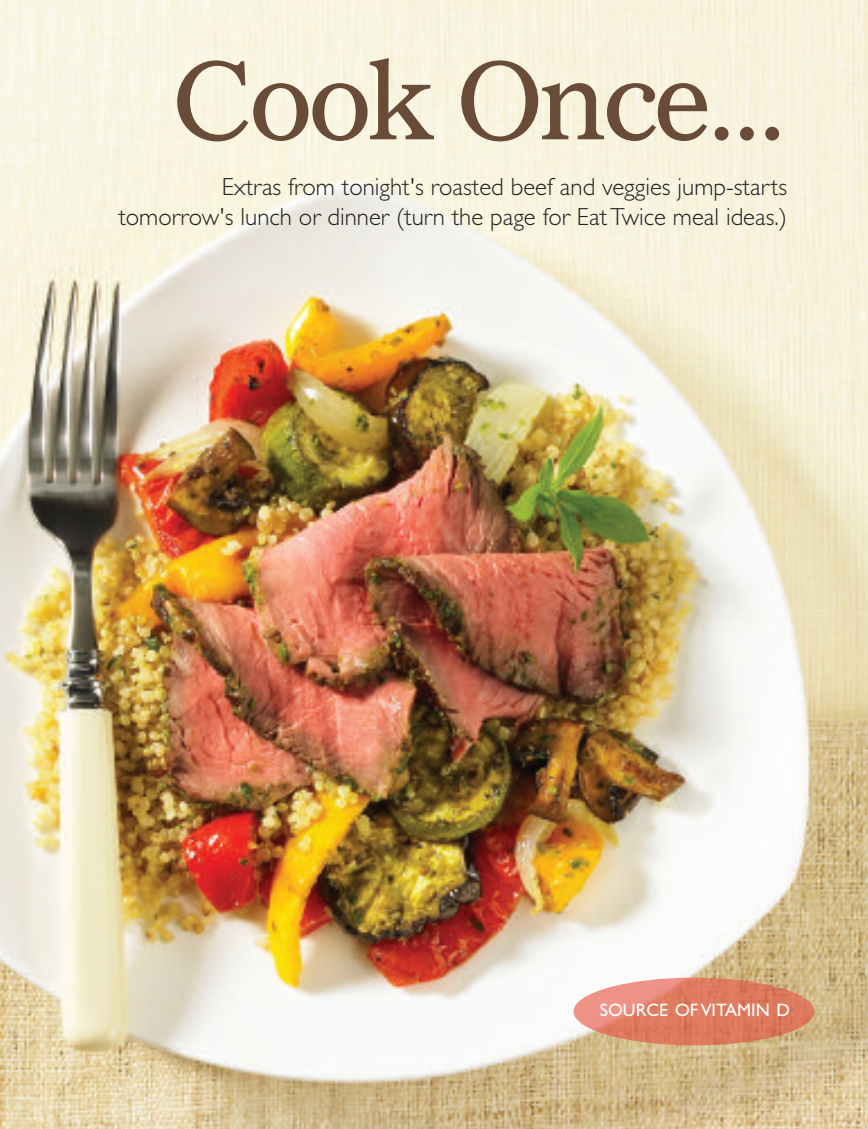
<style>
.page{position:relative;width:868px;height:1129px;background:#fff}
.page>*{position:absolute;margin:0;border:0;box-sizing:border-box;transform-origin:0 0}
.t1{font:108px "Gazette LT Std";letter-spacing:-.045em;color:#694c38}
.t2{font:300 24.75px/29.7px "Gill Sans";color:#231f20;text-align:right}
.t3{font:18px "Gill Sans";color:#fff}
</style>
<div class="page">
<img style="left:0;top:0;width:867px;height:1129px">
<img style="left:573px;top:977px;width:241px;height:68px">
<h1 class="t1" style="left:171px;top:58px;width:617px">Cook Once...</h1>
<p class="t2" style="left:118px;top:171px;width:670px">Extras from tonight's roasted beef and veggies jump-starts tomorrow's lunch or dinner (turn the page for EatTwice meal ideas.)</p>
<p class="t3" style="left:599px;top:999px;width:192px">SOURCE OFVITAMIN D</p>
</div>
